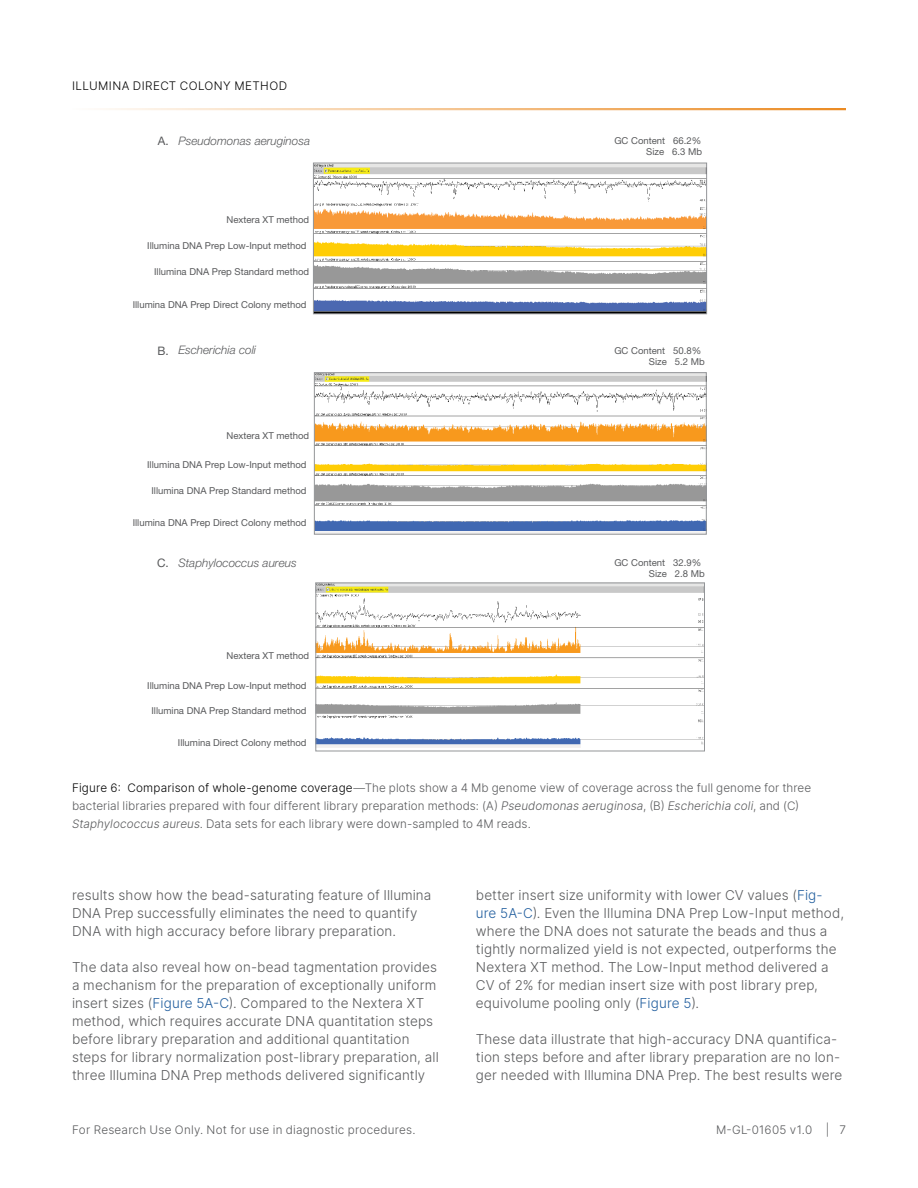
<style>
.page{position:relative;width:918px;height:1188px;background:#fff}
.page>*{position:absolute;margin:0;border:0;box-sizing:border-box;transform-origin:0 0}
.t1{font:300 13.5px/18px "Inter";letter-spacing:.01em;color:#58595b}
.t2{font:300 11.7px/18px "Inter";letter-spacing:.01em;color:#58595b}
.t3{font:italic 300 11.7px "Helvetica Neue LT Std";color:#58595b}
.t4{font:300 11.7px "Inter";letter-spacing:.04em;color:#000}
.t5{font:11.7px "Helvetica Neue LT Std";color:#58595b}
.t6{font:9.6px/11.4px "Helvetica Neue LT Std";color:#58595b}
.s1{font-weight:400;font-style:normal}
.s2{color:#000}
.s3{font-style:italic}
.s4{color:#215e9e}
</style>
<div class="page">
<hr style="left:72px;top:108px;width:774px;height:2px;background:#eb8b23">
<img style="left:315px;top:165px;width:390px;height:147px">
<div style="left:313px;top:163px;width:394px;height:151px;border:1px solid #939598"></div>
<img style="left:316px;top:374px;width:389px;height:159px">
<div style="left:314px;top:372px;width:393px;height:163px;border:1px solid #939598"></div>
<img style="left:317px;top:585px;width:386px;height:163px">
<div style="left:315px;top:583px;width:390px;height:168px;border:1px solid #939598"></div>
<p class="t4" style="left:72px;top:77px;width:217px">ILLUMINA DIRECT COLONY METHOD</p>
<p class="t3" style="left:178px;top:133px;width:133px">Pseudomonas aeruginosa</p>
<p class="t5" style="left:158px;top:134px;width:12px">A.</p>
<p class="t6" style="left:614px;top:135px;width:89px;text-align:right">GC Content 66.2%<br>Size 6.3 Mb</p>
<p class="t6" style="left:227px;top:213px;width:84px">Nextera XT method</p>
<p class="t6" style="left:147px;top:240px;width:161px">Illumina DNA Prep Low-Input method</p>
<p class="t6" style="left:154px;top:266px;width:157px">Illumina DNA Prep Standard method</p>
<p class="t6" style="left:133px;top:298px;width:175px">Illumina DNA Prep Direct Colony method</p>
<p class="t3" style="left:178px;top:343px;width:79px">Escherichia coli</p>
<p class="t5" style="left:157px;top:344px;width:13px">B.</p>
<p class="t6" style="left:649px;top:344px;width:57px;text-indent:-34px">GC Content 50.8%<br>Size 5.2 Mb</p>
<p class="t6" style="left:227px;top:430px;width:84px">Nextera XT method</p>
<p class="t6" style="left:147px;top:459px;width:161px">Illumina DNA Prep Low-Input method</p>
<p class="t6" style="left:151px;top:484px;width:157px">Illumina DNA Prep Standard method</p>
<p class="t6" style="left:133px;top:517px;width:175px">Illumina DNA Prep Direct Colony method</p>
<p class="t3" style="left:157px;top:556px;width:141px"><span class="s1">C.</span> Staphylococcus aureus</p>
<p class="t6" style="left:649px;top:557px;width:57px;text-indent:-34px">GC Content 32.9%<br>Size 2.8 Mb</p>
<p class="t6" style="left:227px;top:650px;width:84px">Nextera XT method</p>
<p class="t6" style="left:147px;top:679px;width:161px">Illumina DNA Prep Low-Input method</p>
<p class="t6" style="left:151px;top:705px;width:157px">Illumina DNA Prep Standard method</p>
<p class="t6" style="left:178px;top:737px;width:130px">Illumina Direct Colony method</p>
<p class="t2" style="left:72px;top:779px;width:741px"><span class="s2">Figure 6: Comparison of whole-genome coverage</span>—The plots show a 4 Mb genome view of coverage across the full genome for three bacterial libraries prepared with four different library preparation methods: (A) <span class="s3">Pseudomonas aeruginosa</span>, (B) <span class="s3">Escherichia coli</span>, and (C)<br><span class="s3">Staphylococcus aureus</span>. Data sets for each library were down-sampled to 4M reads.</p>
<p class="t1" style="left:72px;top:886px;width:361px">results show how the bead-saturating feature of Illumina<br>DNA Prep successfully eliminates the need to quantify<br>DNA with high accuracy before library preparation.</p>
<p class="t1" style="left:72px;top:958px;width:368px">The data also reveal how on-bead tagmentation provides a mechanism for the preparation of exceptionally uniform insert sizes (<span class="s4">Figure 5A-C</span>). Compared to the Nextera XT method, which requires accurate DNA quantitation steps before library preparation and additional quantitation steps for library normalization post-library preparation, all three Illumina DNA Prep methods delivered significantly</p>
<p class="t1" style="left:476px;top:886px;width:370px">better insert size uniformity with lower CV values (<span class="s4">Fig&shy;ure 5A-C</span>). Even the Illumina DNA Prep Low-Input method, where the DNA does not saturate the beads and thus a tightly normalized yield is not expected, outperforms the Nextera XT method. The Low-Input method delivered a CV of 2% for median insert size with post library prep, equivolume pooling only (<span class="s4">Figure 5</span>).</p>
<p class="t1" style="left:476px;top:1030px;width:368px">These data illustrate that high-accuracy DNA quantifica&shy;tion steps before and after library preparation are no lon&shy;ger needed with Illumina DNA Prep. The best results were</p>
<p class="t2" style="left:72px;top:1121px;width:345px">For Research Use Only. Not for use in diagnostic procedures.</p>
<p class="t2" style="left:716px;top:1121px;width:131px">M-GL-01605 v1.0 | 7</p>
</div>
